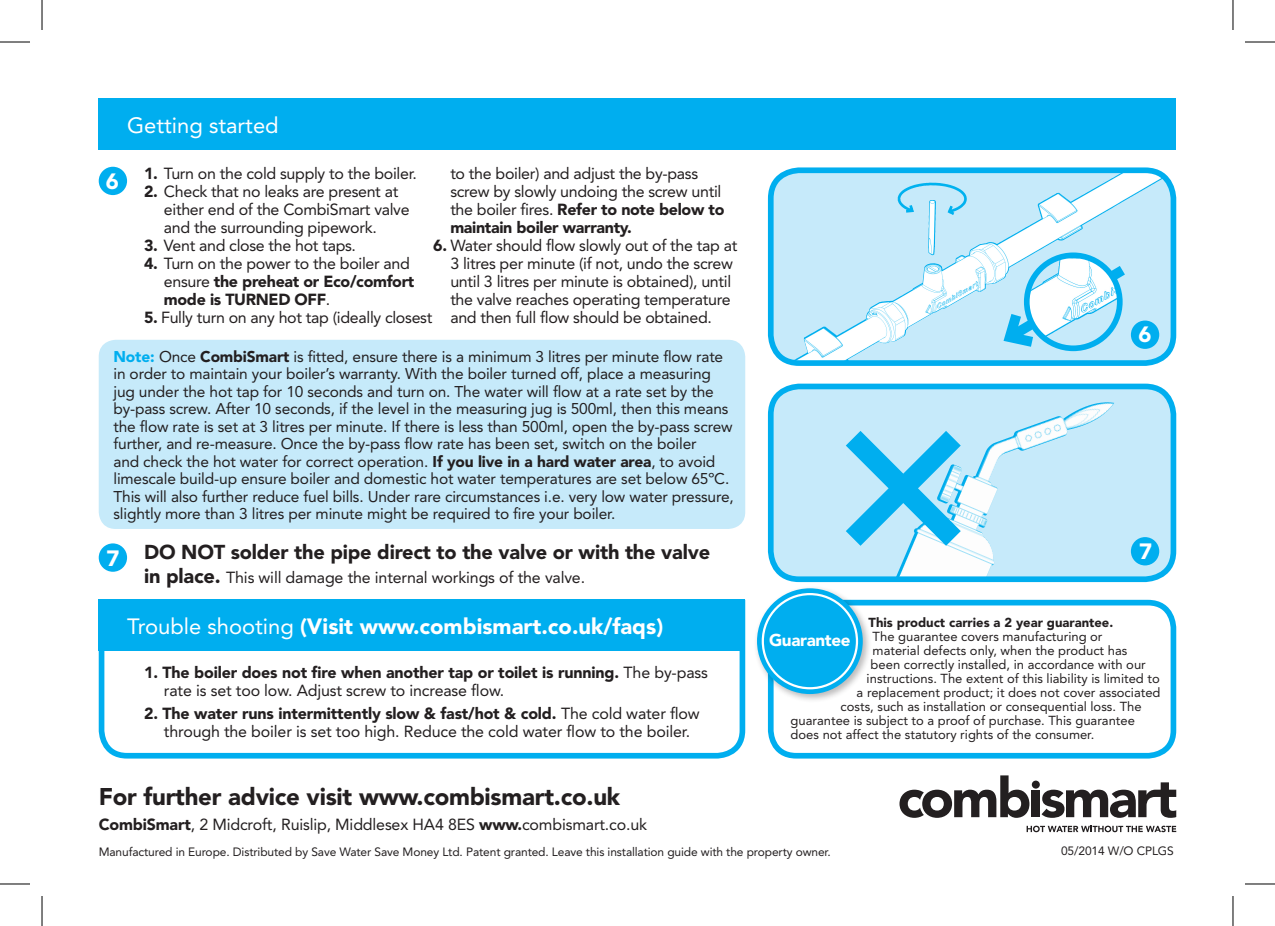
<style>
.page{position:relative;width:1275px;height:926px;background:#fff}
.page>*{position:absolute;margin:0;border:0;box-sizing:border-box;transform-origin:0 0}
.t1{font:900 24px "Avenir";letter-spacing:-.01em;color:#231f20}
.t2{font:900 22px "Avenir";color:#fff}
.t3{font:22px "Avenir";color:#fff}
.t4{font:900 20px "Avenir";letter-spacing:-.01em;color:#231f20}
.t5{font:900 17px "Avenir";letter-spacing:-.02em;color:#fff}
.t6{font:16px/18px "Avenir";letter-spacing:-.02em;color:#231f20}
.t7{font:900 16px/18px "Avenir";letter-spacing:-.01em;color:#231f20}
.t8{font:15.6px/17.4px "Avenir";letter-spacing:-.01em;color:#231f20}
.t9{font:13px "Avenir";color:#231f20}
.t10{font:900 13px "Avenir";color:#231f20}
.t11{font:12px "Avenir";letter-spacing:-.01em;color:#231f20}
.s1{font-weight:900}
.s2{font-weight:400}
.s3{font-weight:900;color:#00aeef}
.s4{font-weight:900;font-size:20px}
</style>
<div class="page">
<svg style="left:771px;top:170px;width:402px;height:193px;background:#c8ebfa"></svg>
<div style="left:771px;top:386px;width:402px;height:193px;background:#c6eafa;border-radius:28px"></div>
<div style="left:99px;top:99px;width:1077px;height:51px;background:#00aeef"></div>
<img style="left:1077px;top:174px;width:49px;height:24px">
<div style="left:768px;top:167px;width:408px;height:199px;border:6px solid #00aeef;border-radius:28px"></div>
<img style="left:1070px;top:403px;width:32px;height:11px">
<div style="left:768px;top:384px;width:408px;height:198px;border:6px solid #00aeef;border-radius:28px"></div>
<div style="left:1131px;top:321px;width:28px;height:28px;background:#00aeef;border-radius:50%"></div>
<div style="left:1131px;top:537px;width:28px;height:28px;background:#00aeef;border-radius:50%"></div>
<div style="left:99px;top:340px;width:646px;height:189px;background:#c6eafa;border-radius:17px"></div>
<div style="left:99px;top:167px;width:28px;height:28px;background:#00aeef;border-radius:50%"></div>
<div style="left:99px;top:543px;width:28px;height:29px;background:#00aeef;border-radius:50%"></div>
<svg style="left:98px;top:599px;width:648px;height:160px"></svg>
<div style="left:99px;top:600px;width:646px;height:51px;background:#00aeef"></div>
<div style="left:768px;top:600px;width:408px;height:158px;border:6px solid #00aeef;border-radius:26px"></div>
<div style="left:753px;top:585px;width:118px;height:118px;background:#231f20;opacity:.3"></div>
<div style="left:757px;top:588px;width:105px;height:106px;background:#00aeef;border-radius:50%"></div>
<div style="left:761px;top:593px;width:97px;height:96px;border:2px solid #fff;border-radius:50%"></div>
<div style="left:1031px;top:790px;width:9px;height:27px;background:#231f20"></div>
<svg style="left:1041px;top:782px;width:135px;height:36px"></svg>
<div style="left:1031px;top:781px;width:8px;height:8px;background:#231f20;border-radius:50%"></div>
<svg style="left:899px;top:775px;width:130px;height:43px"></svg>
<svg style="left:1026px;top:826px;width:150px;height:6px"></svg>
<svg style="left:846px;top:431px;width:114px;height:115px"></svg>
<svg style="left:996px;top:256px;width:140px;height:98px;background:#afe3f8"></svg>
<img style="left:1026px;top:257px;width:55px;height:81px">
<div style="left:1024px;top:252px;width:98px;height:99px;border:6px solid #00aeef;border-radius:50%"></div>
<hr style="left:0;top:42px;width:30px;height:1px;background:#000">
<hr style="left:1245px;top:42px;width:30px;height:1px;background:#000">
<hr style="left:0;top:884px;width:30px;height:1px;background:#000">
<hr style="left:1245px;top:884px;width:30px;height:1px;background:#000">
<hr style="left:42px;top:0;width:1px;height:30px;background:#000">
<hr style="left:42px;top:896px;width:1px;height:30px;background:#000">
<hr style="left:1232px;top:0;width:1px;height:30px;background:#000">
<hr style="left:1232px;top:896px;width:1px;height:30px;background:#000">
<p class="t3" style="left:127px;top:112px;width:153px">Getting started</p>
<p class="t2" style="left:106px;top:168px;width:15px">6</p>
<p class="t6" style="left:144px;top:164px;width:274px"><span class="s1">1.</span> Turn on the cold supply to the boiler.</p>
<p class="t6" style="left:164px;top:182px;width:247px;text-indent:-20px"><span class="s1">2.</span> Check that no leaks are present at either end of the CombiSmart valve and the surrounding pipework.</p>
<p class="t6" style="left:144px;top:236px;width:213px"><span class="s1">3.</span> Vent and close the hot taps.</p>
<p class="t7" style="left:164px;top:254px;width:252px;text-indent:-20px">4. <span class="s2">Turn on the power to the boiler and ensure</span> the preheat or Eco/comfort mode is TURNED OFF<span class="s2">.</span></p>
<p class="t6" style="left:144px;top:308px;width:290px"><span class="s1">5.</span> Fully turn on any hot tap (ideally closest</p>
<p class="t6" style="left:450px;top:164px;width:276px">to the boiler) and adjust the by-pass screw by slowly undoing the screw until the boiler fires. <span class="s1">Refer to note below to maintain boiler warranty.</span></p>
<p class="t6" style="left:450px;top:236px;width:288px;text-indent:-17px"><span class="s1">6.</span> Water should flow slowly out of the tap at 3 litres per minute (if not, undo the screw until 3 litres per minute is obtained), until the valve reaches operating temperature and then full flow should be obtained.</p>
<p class="t8" style="left:113px;top:348px;width:622px"><span class="s3">Note:</span> Once <span class="s1">CombiSmart</span> is fitted, ensure there is a minimum 3 litres per minute flow rate in order to maintain your boiler’s warranty. With the boiler turned off, place a measuring jug under the hot tap for 10 seconds and turn on. The water will flow at a rate set by the by-pass screw. After 10 seconds, if the level in the measuring jug is 500ml, then this means the flow rate is set at 3 litres per minute. If there is less than 500ml, open the by-pass screw further, and re-measure. Once the by-pass flow rate has been set, switch on the boiler<br>and check the hot water for correct operation. <span class="s1">If you live in a hard water area</span>, to avoid limescale build-up ensure boiler and domestic hot water temperatures are set below 65ºC.<br>This will also further reduce fuel bills. Under rare circumstances i.e. very low water pressure, slightly more than 3 litres per minute might be required to fire your boiler.</p>
<p class="t2" style="left:107px;top:545px;width:15px">7</p>
<p class="t4" style="left:144px;top:539px;width:567px">DO NOT solder the pipe direct to the valve or with the valve</p>
<p class="t6" style="left:144px;top:568px;width:442px"><span class="s4">in place.</span> This will damage the internal workings of the valve.</p>
<p class="t2" style="left:127px;top:613px;width:538px"><span class="s2">Trouble shooting</span> (Visit www.combismart.co.uk/faqs)</p>
<p class="t7" style="left:164px;top:663px;width:545px;text-indent:-20px">1. The boiler does not fire when another tap or toilet is running. <span class="s2">The by-pass rate is set too low. Adjust screw to increase flow.</span></p>
<p class="t6" style="left:164px;top:705px;width:537px;text-indent:-20px"><span class="s1">2. The water runs intermittently slow &amp; fast/hot &amp; cold.</span> The cold water flow through the boiler is set too high. Reduce the cold water flow to the boiler.</p>
<p class="t2" style="left:1138px;top:321px;width:15px">6</p>
<p class="t2" style="left:1139px;top:538px;width:15px">7</p>
<p class="t10" style="left:868px;top:615px;width:246px">This product carries a 2 year guarantee.</p>
<p class="t9" style="left:872px;top:629px;width:231px">The guarantee covers manufacturing or</p>
<p class="t9" style="left:872px;top:643px;width:256px">material defects only, when the product has</p>
<p class="t9" style="left:870px;top:657px;width:277px">been correctly installed, in accordance with our</p>
<p class="t9" style="left:866px;top:671px;width:295px">instructions. The extent of this liability is limited to</p>
<p class="t9" style="left:856px;top:685px;width:305px">a replacement product; it does not cover associated</p>
<p class="t9" style="left:840px;top:699px;width:302px">costs, such as installation or consequential loss. The</p>
<p class="t9" style="left:790px;top:713px;width:346px">guarantee is subject to a proof of purchase. This guarantee</p>
<p class="t9" style="left:790px;top:727px;width:305px">does not affect the statutory rights of the consumer.</p>
<p class="t5" style="left:769px;top:630px;width:83px">Guarantee</p>
<p class="t1" style="left:99px;top:782px;width:523px">For further advice visit www.combismart.co.uk</p>
<p class="t6" style="left:99px;top:815px;width:550px"><span class="s1">CombiSmart</span>, 2 Midcroft, Ruislip, Middlesex HA4 8ES <span class="s1">www.</span>combismart.co.uk</p>
<p class="t11" style="left:99px;top:844px;width:733px">Manufactured in Europe. Distributed by Save Water Save Money Ltd. Patent granted. Leave this installation guide with the property owner.</p>
<p class="t11" style="left:1061px;top:844px;width:114px">05/2014 W/O CPLGS</p>
</div>
